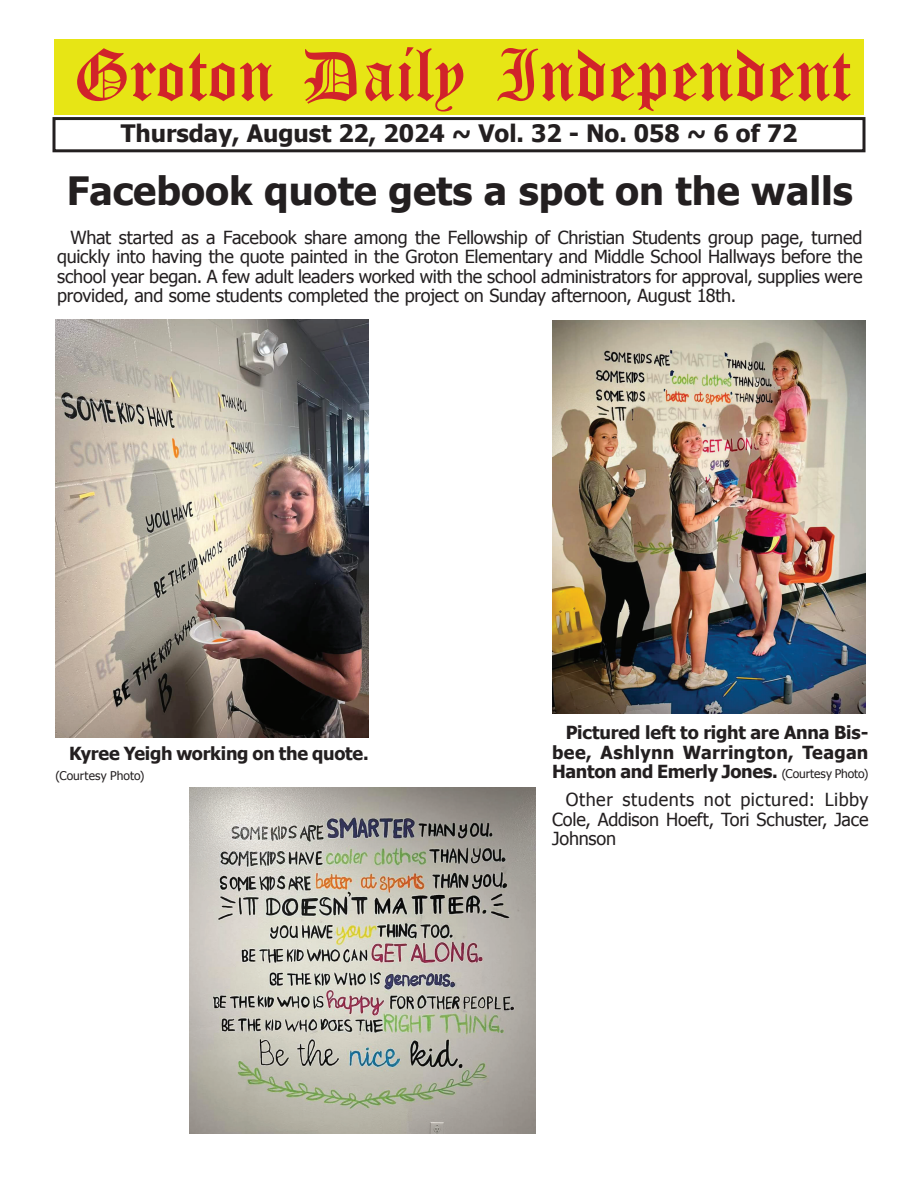
<style>
.page{position:relative;width:918px;height:1188px;background:#fff}
.page>*{position:absolute;margin:0;border:0;box-sizing:border-box;transform-origin:0 0}
.t1{font:54px "Old English Five";color:#d1232a}
.t2{font:700 39px "Tahoma";color:#231f20}
.t3{font:700 24px "Tahoma";color:#231f20}
.t4{font:18px/19.5px "Tahoma";letter-spacing:-.01em;color:#231f20;text-align:justify}
.t5{font:700 18px/19.5px "Tahoma";letter-spacing:-.01em;color:#231f20;text-align:justify}
.t6{font:12px "Tahoma";letter-spacing:.005em;color:#231f20}
.s1{font-weight:400;font-size:12px}
</style>
<div class="page">
<div style="left:52px;top:117px;width:814px;height:35px;border:3px solid #231f20"></div>
<div style="left:54px;top:40px;width:810px;height:75px;background:#e7e515"></div>
<img style="left:56px;top:320px;width:313px;height:417px">
<img style="left:552px;top:320px;width:314px;height:393px">
<img style="left:189px;top:787px;width:346px;height:347px">
<h1 class="t1" style="left:73px;top:50px;width:779px">Groton Daily Independent</h1>
<h3 class="t3" style="left:121px;top:116px;width:678px">Thursday, August 22, 2024 ~ Vol. 32 - No. 058 ~ 6 of 72</h3>
<h2 class="t2" style="left:67px;top:163px;width:788px">Facebook quote gets a spot on the walls</h2>
<p class="t4" style="left:57px;top:227px;width:807px;text-indent:14px">What started as a Facebook share among the Fellowship of Christian Students group page, turned quickly into having the quote painted in the Groton Elementary and Middle School Hallways before the school year began. A few adult leaders worked with the school administrators for approval, supplies were provided, and some students completed the project on Sunday afternoon, August 18th.</p>
<p class="t5" style="left:69px;top:743px;width:301px">Kyree Yeigh working on the quote.</p>
<p class="t6" style="left:56px;top:767px;width:91px">(Courtesy Photo)</p>
<p class="t5" style="left:552px;top:722px;width:318px;text-indent:14px">Pictured left to right are Anna Bis&shy;bee, Ashlynn Warrington, Teagan Hanton and Emerly Jones. <span class="s1">(Courtesy Photo)</span></p>
<p class="t4" style="left:552px;top:789px;width:318px;text-indent:14px">Other students not pictured: Libby Cole, Addison Hoeft, Tori Schuster, Jace Johnson</p>
</div>
